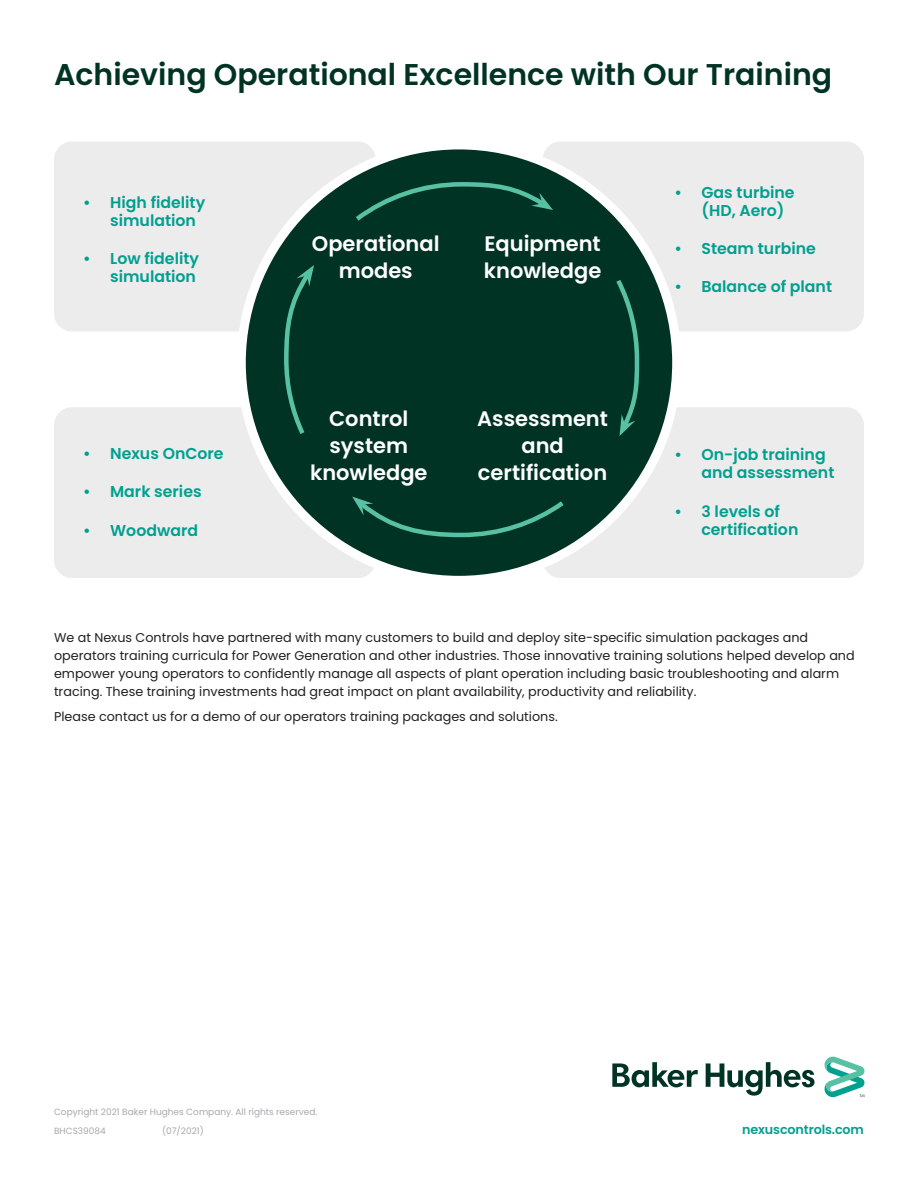
<style>
.page{position:relative;width:918px;height:1188px;background:#fff}
.page>*{position:absolute;margin:0;border:0;box-sizing:border-box;transform-origin:0 0}
._21pt-subhead{font:600 30px "Poppins";color:#003323}
._15pt-body_subhead{font:600 21px/27px "Poppins";color:#fff;text-align:center}
.t1{font:600 15.75px/18px "Poppins";color:#00a08f}
._8_5pt-body_text{font:12.75px/18px "Poppins";color:#231f20}
.t2{font:600 12.75px "Poppins";letter-spacing:-.01em;color:#00a08f}
._6pt-legal_footnote{font:9px "Poppins";color:#a8a9ad}
</style>
<div class="page">
<div style="left:54px;top:141px;width:322px;height:191px;background:#ececed;border-radius:18px"></div>
<div style="left:54px;top:407px;width:322px;height:171px;background:#ececed;border-radius:18px"></div>
<div style="left:543px;top:141px;width:321px;height:191px;background:#ececed;border-radius:18px"></div>
<div style="left:543px;top:407px;width:321px;height:171px;background:#ececed;border-radius:18px"></div>
<div style="left:241px;top:145px;width:436px;height:435px;background:#003323;border-radius:50%"></div>
<svg style="left:356px;top:182px;width:197px;height:39px"></svg>
<svg style="left:616px;top:280px;width:24px;height:156px"></svg>
<svg style="left:352px;top:497px;width:212px;height:41px"></svg>
<svg style="left:284px;top:265px;width:30px;height:169px"></svg>
<svg style="left:612px;top:1056px;width:253px;height:42px"></svg>
<p class="_21pt-subhead" style="left:54px;top:58px;width:780px">Achieving Operational Excellence with Our Training</p>
<p class="t1" style="left:110px;top:193px;width:97px;text-indent:-27px">• High fidelity simulation</p>
<p class="t1" style="left:83px;top:249px;width:117px;text-align:right">• Low fidelity simulation</p>
<p class="t1" style="left:83px;top:445px;width:142px">• Nexus OnCore</p>
<p class="t1" style="left:83px;top:483px;width:120px">• Mark series</p>
<p class="t1" style="left:83px;top:521px;width:116px">• Woodward</p>
<p class="_15pt-body_subhead" style="left:312px;top:230px;width:129px">Operational modes</p>
<p class="_15pt-body_subhead" style="left:484px;top:230px;width:119px;text-align:left">Equipment knowledge</p>
<p class="_15pt-body_subhead" style="left:310px;top:405px;width:119px">Control system knowledge</p>
<p class="_15pt-body_subhead" style="left:477px;top:405px;width:132px">Assessment and certification</p>
<p class="t1" style="left:701px;top:183px;width:95px;text-indent:-27px">• Gas turbine (HD, Aero)</p>
<p class="t1" style="left:674px;top:239px;width:143px">• Steam turbine</p>
<p class="t1" style="left:674px;top:278px;width:159px">• Balance of plant</p>
<p class="t1" style="left:701px;top:446px;width:134px;text-indent:-27px">• On-job training and assessment</p>
<p class="t1" style="left:701px;top:502px;width:98px;text-indent:-27px">• 3 levels of certification</p>
<p class="_8_5pt-body_text" style="left:54px;top:629px;width:802px">We at Nexus Controls have partnered with many customers to build and deploy site-specific simulation packages and operators training curricula for Power Generation and other industries. Those innovative training solutions helped develop and empower young operators to confidently manage all aspects of plant operation including basic troubleshooting and alarm tracing. These training investments had great impact on plant availability, productivity and reliability.</p>
<p class="_8_5pt-body_text" style="left:54px;top:708px;width:505px">Please contact us for a demo of our operators training packages and solutions.</p>
<p class="_6pt-legal_footnote" style="left:54px;top:1107px;width:265px">Copyright 2021 Baker Hughes Company. All rights reserved.</p>
<p class="_6pt-legal_footnote" style="left:54px;top:1126px;width:53px">BHCS39084</p>
<p class="_6pt-legal_footnote" style="left:162px;top:1126px;width:43px">(07/2021)</p>
<p class="t2" style="left:742px;top:1122px;width:123px">nexuscontrols.com</p>
</div>
